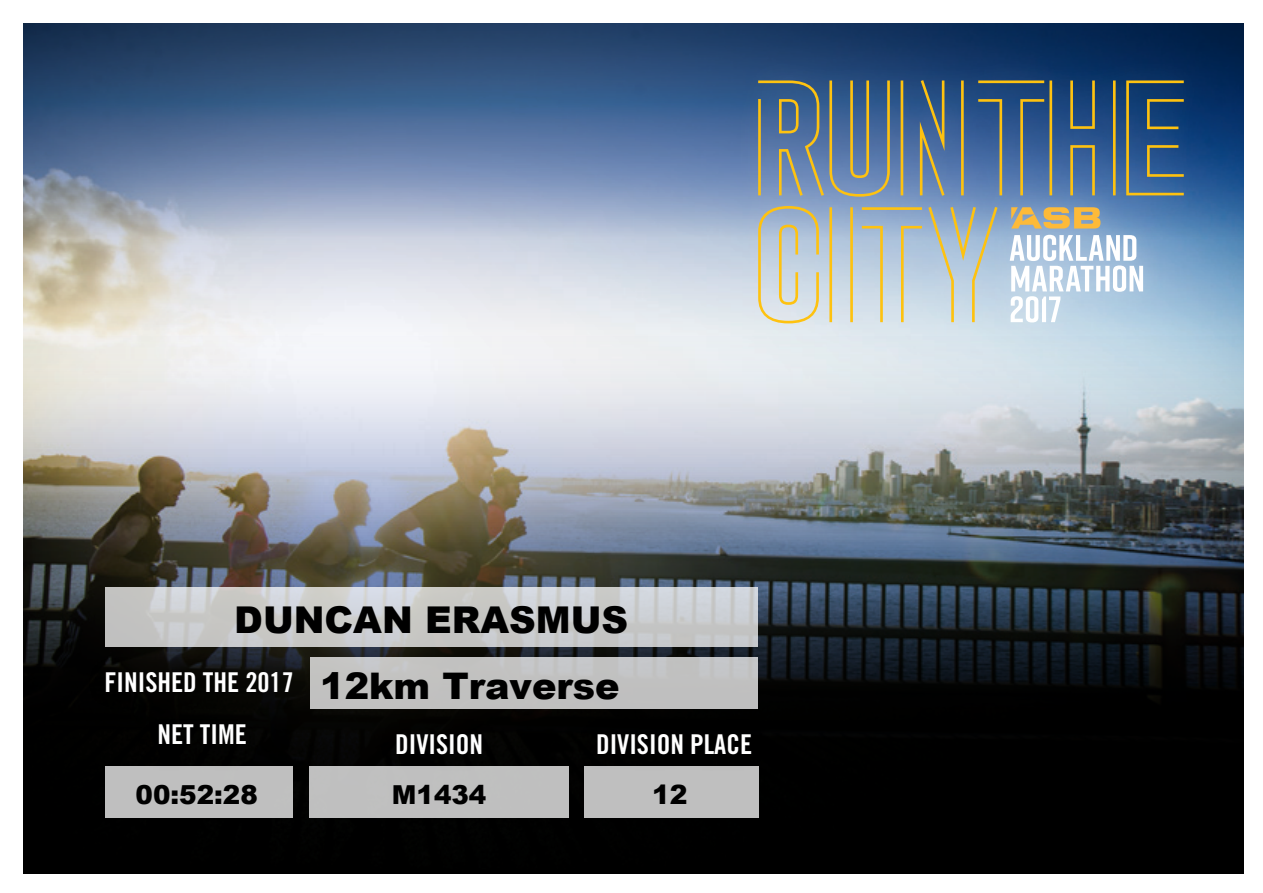
<style>
.page{position:relative;width:1263px;height:893px;background:#fff}
.page>*{position:absolute;margin:0;border:0;box-sizing:border-box;transform-origin:0 0}
.t1{font:900 36.9px "Arial";color:#000}
.t2{font:900 36.6px "Arial";color:#000}
.t3{font:27.3px/51.8px "Trade Gothic Bold Cond Twenty";color:#fff;text-align:center}
.t4{font:900 26.55px "Arial";color:#000}
.t5{font:900 26.25px "Arial";color:#000}
.t6{font:900 26.1px "Arial";color:#000}
</style>
<div class="page">
<img style="left:23px;top:390px;width:1220px;height:484px">
<svg style="left:23px;top:24px;width:1220px;height:366px;background:#90a0b7"></svg>
<svg style="left:105px;top:587px;width:653px;height:60px;background:#c9cbcb"></svg>
<div style="left:584px;top:766px;width:174px;height:51px;background:#bfbfbf"></div>
<div style="left:309px;top:766px;width:260px;height:51px;background:#bfbfbf"></div>
<div style="left:105px;top:766px;width:188px;height:51px;background:#bfbfbf"></div>
<div style="left:130px;top:722px;width:135px;height:44px;background:#020100"></div>
<div style="left:372px;top:709px;width:134px;height:57px;background:#030201"></div>
<img style="left:570px;top:709px;width:202px;height:75px">
<img style="left:82px;top:647px;width:235px;height:75px">
<div style="left:311px;top:657px;width:447px;height:52px;background:#c1c1c0"></div>
<img style="left:719px;top:42px;width:503px;height:320px">
<svg style="left:758px;top:80px;width:426px;height:243px;background:#879aa8"></svg>
<h1 class="t1" style="left:234px;top:593px;width:395px">DUNCAN ERASMUS</h1>
<h2 class="t2" style="left:320px;top:659px;width:301px">12km Traverse</h2>
<p class="t3" style="left:104px;top:656px;width:191px">FINISHED THE 2017<br>NET TIME</p>
<p class="t3" style="left:395px;top:718px;width:89px">DIVISION</p>
<p class="t3" style="left:596px;top:718px;width:158px">DIVISION PLACE</p>
<p class="t5" style="left:136px;top:775px;width:124px">00:52:28</p>
<p class="t6" style="left:392px;top:776px;width:96px">M1434</p>
<p class="t4" style="left:652px;top:775px;width:37px">12</p>
</div>
